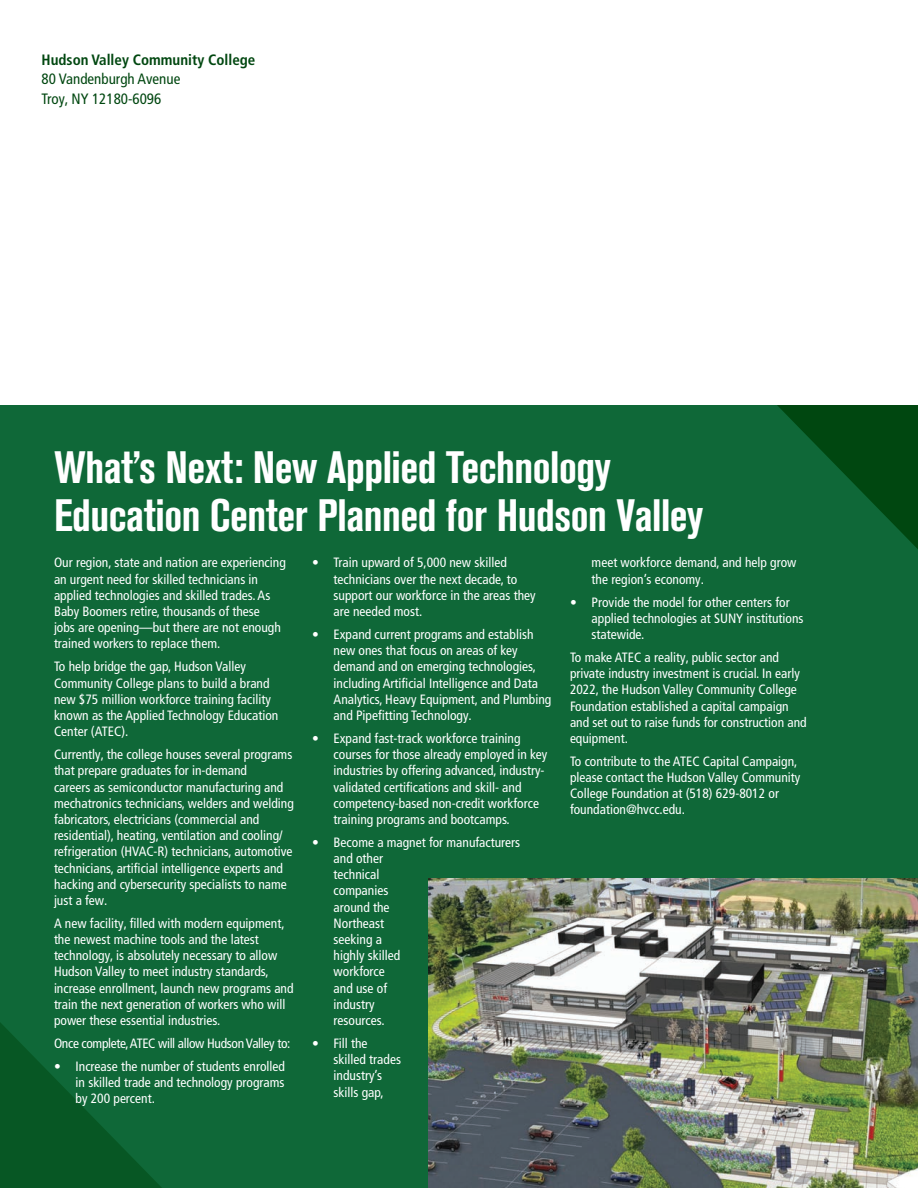
<style>
.page{position:relative;width:918px;height:1188px;background:#fff}
.page>*{position:absolute;margin:0;border:0;box-sizing:border-box;transform-origin:0 0}
._30_Green_Header{font:45px/48px "Akzidenz Grotesk BQ Bd Cnd Alt";letter-spacing:-.01em;color:#fff}
.t1{font:condensed 15px "Frutiger LT Pro";color:#004710}
.t2{font:700 condensed 15px "Frutiger LT Pro";color:#004710}
._9_Gray_Body_Copy{font:condensed 13.5px/16.2px "Frutiger LT Pro";color:#fff}
._9_Gray_Body_Copy-2{font:condensed 13.5px "Frutiger LT Pro";letter-spacing:-.025em;color:#fff}
</style>
<div class="page">
<div style="left:0;top:405px;width:918px;height:783px;background:#0f6838"></div>
<svg style="left:0;top:1023px;width:162px;height:165px"></svg>
<svg style="left:777px;top:405px;width:141px;height:144px"></svg>
<img style="left:428px;top:878px;width:490px;height:310px">
<p class="t2" style="left:42px;top:51px;width:215px">Hudson Valley Community College</p>
<p class="t1" style="left:42px;top:70px;width:140px">80 Vandenburgh Avenue</p>
<p class="t1" style="left:42px;top:90px;width:121px">Troy, NY 12180-6096</p>
<p class="_30_Green_Header" style="left:54px;top:444px;width:651px">What’s Next: New Applied Technology<br>Education Center Planned for Hudson Valley</p>
<p class="_9_Gray_Body_Copy" style="left:54px;top:555px;width:233px">Our region, state and nation are experiencing an urgent need for skilled technicians in applied technologies and skilled trades. As Baby Boomers retire, thousands of these<br>jobs are opening—but there are not enough trained workers to replace them.</p>
<p class="_9_Gray_Body_Copy" style="left:54px;top:659px;width:226px">To help bridge the gap, Hudson Valley Community College plans to build a brand new $75 million workforce training facility known as the Applied Technology Education Center (ATEC).</p>
<p class="_9_Gray_Body_Copy" style="left:54px;top:746px;width:241px">Currently, the college houses several programs that prepare graduates for in-demand<br>careers as semiconductor manufacturing and mechatronics technicians, welders and welding fabricators, electricians (commercial and residential), heating, ventilation and cooling/ refrigeration (HVAC-R) technicians, automotive technicians, artificial intelligence experts and hacking and cybersecurity specialists to name just a few.</p>
<p class="_9_Gray_Body_Copy" style="left:54px;top:915px;width:241px">A new facility, filled with modern equipment, the newest machine tools and the latest technology, is absolutely necessary to allow Hudson Valley to meet industry standards, increase enrollment, launch new programs and train the next generation of workers who will power these essential industries.</p>
<p class="_9_Gray_Body_Copy-2" style="left:54px;top:1035px;width:238px">Once complete, ATEC will allow Hudson Valley to:</p>
<p class="_9_Gray_Body_Copy" style="left:76px;top:1058px;width:211px;text-align:justify;text-indent:-22px">• Increase the number of students enrolled in skilled trade and technology programs by 200 percent.</p>
<p class="_9_Gray_Body_Copy" style="left:334px;top:555px;width:204px;text-indent:-22px">• Train upward of 5,000 new skilled technicians over the next decade, to support our workforce in the areas they are needed most.</p>
<p class="_9_Gray_Body_Copy" style="left:334px;top:626px;width:219px;text-indent:-22px">• Expand current programs and establish new ones that focus on areas of key demand and on emerging technologies, including Artificial Intelligence and Data Analytics, Heavy Equipment, and Plumbing and Pipefitting Technology.</p>
<p class="_9_Gray_Body_Copy" style="left:334px;top:730px;width:215px;text-indent:-22px">• Expand fast-track workforce training courses for those already employed in key industries by offering advanced, industry&shy;validated certifications and skill- and competency-based non-credit workforce training programs and bootcamps.</p>
<p class="_9_Gray_Body_Copy" style="left:334px;top:834px;width:188px;text-indent:-22px">• Become a magnet for manufacturers and other<br>technical<br>companies<br>around the<br>Northeast<br>seeking a<br>highly skilled<br>workforce<br>and use of<br>industry<br>resources.</p>
<p class="_9_Gray_Body_Copy" style="left:334px;top:1035px;width:69px;text-indent:-22px">• Fill the skilled trades industry’s skills gap,</p>
<p class="_9_Gray_Body_Copy" style="left:592px;top:555px;width:206px">meet workforce demand, and help grow the region’s economy.</p>
<p class="_9_Gray_Body_Copy" style="left:592px;top:594px;width:213px;text-indent:-22px">• Provide the model for other centers for applied technologies at SUNY institutions statewide.</p>
<p class="_9_Gray_Body_Copy" style="left:570px;top:649px;width:238px">To make ATEC a reality, public sector and private industry investment is crucial. In early 2022, the Hudson Valley Community College Foundation established a capital campaign and set out to raise funds for construction and equipment.</p>
<p class="_9_Gray_Body_Copy" style="left:570px;top:753px;width:232px">To contribute to the ATEC Capital Campaign, please contact the Hudson Valley Community College Foundation at (518) 629-8012 or foundation@hvcc.edu.</p>
</div>
